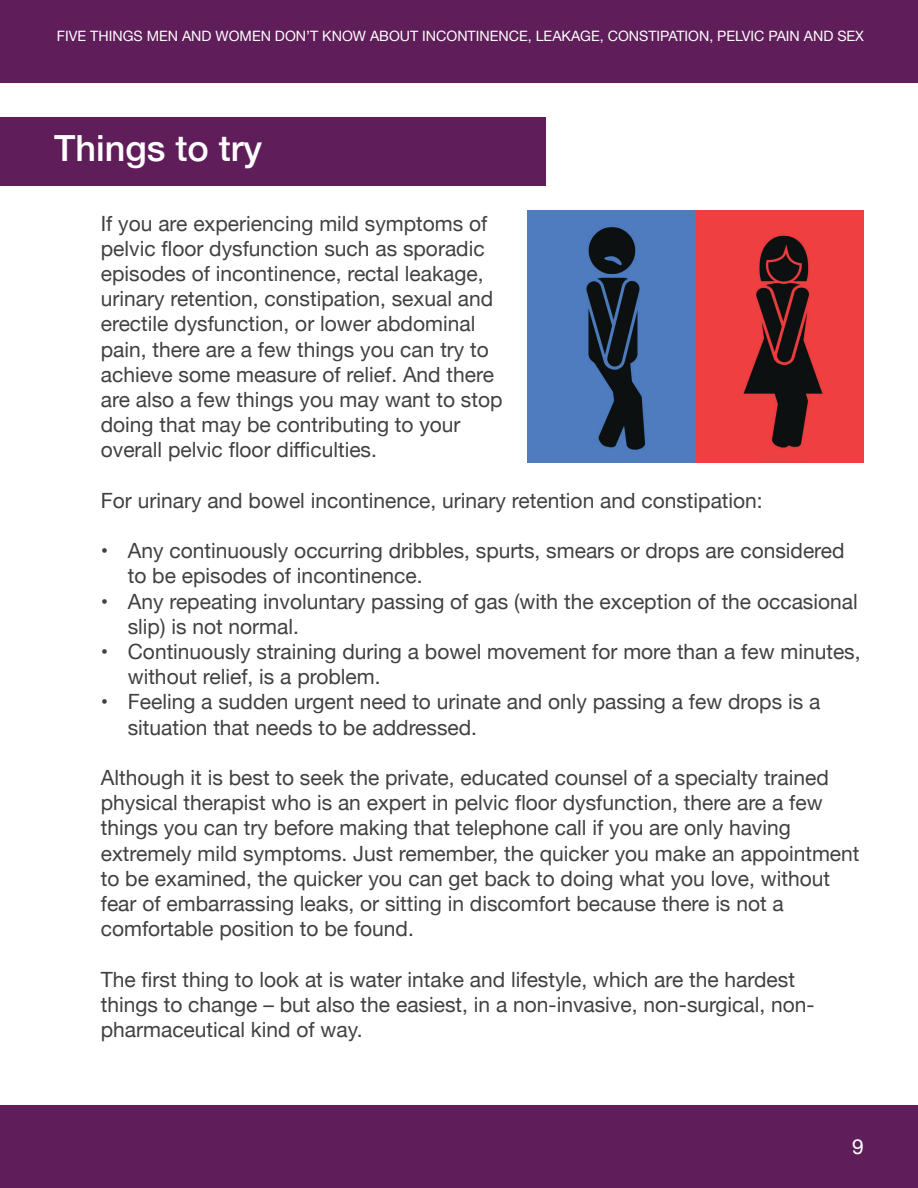
<style>
.page{position:relative;width:918px;height:1188px;background:#fff}
.page>*{position:absolute;margin:0;border:0;box-sizing:border-box;transform-origin:0 0}
.Section_Head{font:500 36px "Helvetica Neue";color:#fff}
.t1{font:21px/25.2px "Helvetica Neue";color:#414142}
.t2{font:21px "Helvetica Neue";color:#fff}
.t3{font:14.25px "Helvetica Neue";color:#fff}
</style>
<div class="page">
<div style="left:0;top:0;width:918px;height:83px;background:#5f1d59"></div>
<div style="left:0;top:1105px;width:918px;height:83px;background:#5f1d59"></div>
<div style="left:0;top:117px;width:545px;height:68px;background:#5f1d59"></div>
<img style="left:528px;top:211px;width:336px;height:252px">
<p class="t3" style="left:57px;top:25px;width:809px">FIVE THINGS MEN AND WOMEN DON’T KNOW ABOUT INCONTINENCE, LEAKAGE, CONSTIPATION, PELVIC PAIN AND SEX</p>
<p class="Section_Head" style="left:54px;top:119px;width:210px">Things to try</p>
<p class="t1" style="left:101px;top:212px;width:403px">If you are experiencing mild symptoms of pelvic floor dysfunction such as sporadic episodes of incontinence, rectal leakage, urinary retention, constipation, sexual and erectile dysfunction, or lower abdominal pain, there are a few things you can try to achieve some measure of relief. And there are also a few things you may want to stop doing that may be contributing to your overall pelvic floor difficulties.</p>
<p class="t1" style="left:101px;top:489px;width:663px">For urinary and bowel incontinence, urinary retention and constipation:</p>
<p class="t1" style="left:128px;top:539px;width:718px;text-indent:-27px">• Any continuously occurring dribbles, spurts, smears or drops are considered to be episodes of incontinence.</p>
<p class="t1" style="left:128px;top:590px;width:732px;text-indent:-27px">• Any repeating involuntary passing of gas (with the exception of the occasional slip) is not normal.</p>
<p class="t1" style="left:128px;top:640px;width:734px;text-indent:-27px">• Continuously straining during a bowel movement for more than a few minutes, without relief, is a problem.</p>
<p class="t1" style="left:128px;top:691px;width:694px;text-indent:-27px">• Feeling a sudden urgent need to urinate and only passing a few drops is a situation that needs to be addressed.</p>
<p class="t1" style="left:101px;top:766px;width:760px">Although it is best to seek the private, educated counsel of a specialty trained physical therapist who is an expert in pelvic floor dysfunction, there are a few things you can try before making that telephone call if you are only having extremely mild symptoms. Just remember, the quicker you make an appointment to be examined, the quicker you can get back to doing what you love, without fear of embarrassing leaks, or sitting in discomfort because there is not a comfortable position to be found.</p>
<p class="t1" style="left:101px;top:968px;width:715px">The first thing to look at is water intake and lifestyle, which are the hardest things to change – but also the easiest, in a non-invasive, non-surgical, non&shy;pharmaceutical kind of way.</p>
<p class="t2" style="left:852px;top:1131px;width:13px">9</p>
</div>
